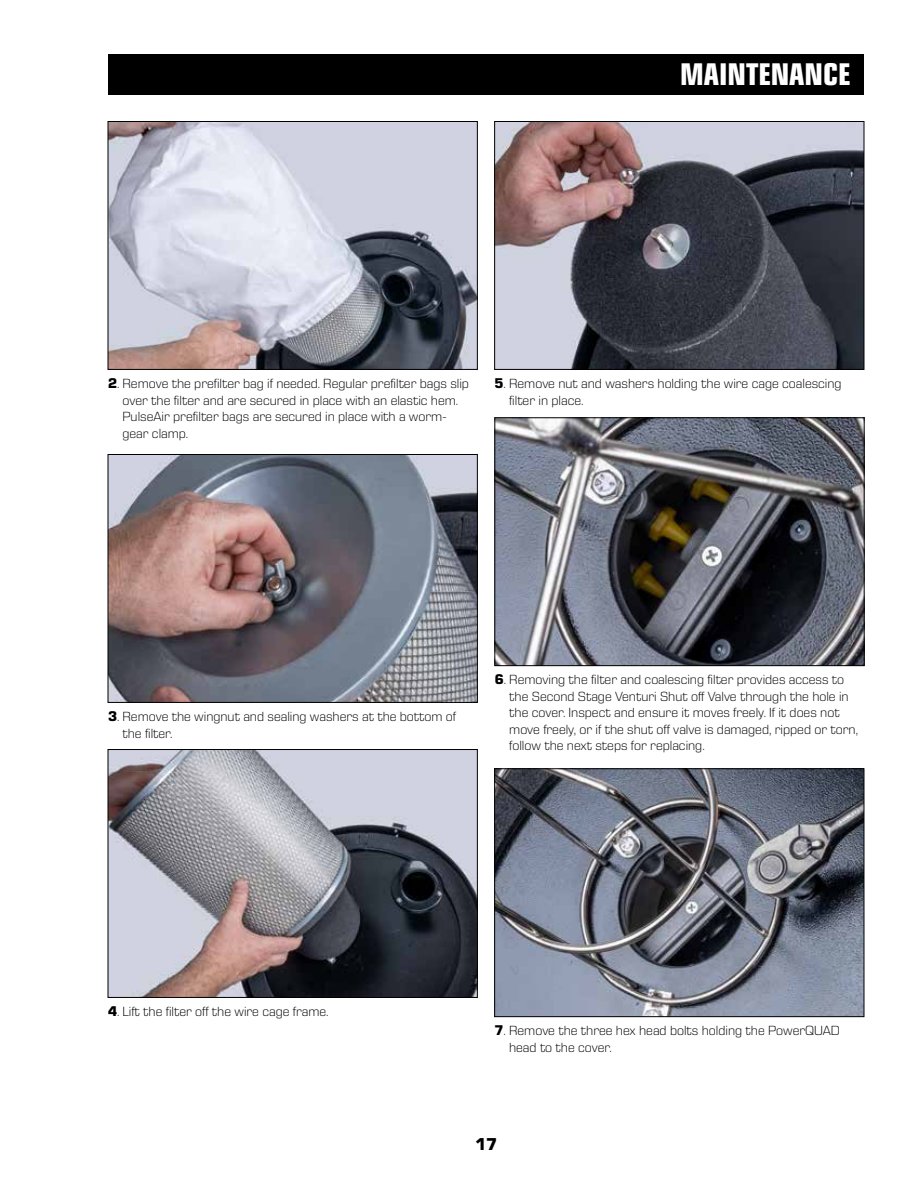
<style>
.page{position:relative;width:918px;height:1188px;background:#fff}
.page>*{position:absolute;margin:0;border:0;box-sizing:border-box;transform-origin:0 0}
.t1{font:700 condensed 30px "Eurostile LT Pro";color:#fff}
.t2{font:700 16.5px "Eurostile LT Pro";color:#000}
.t3{font:300 13.5px/16.5px "Eurostile Next Pro";color:#000}
.s1{font-family:"Eurostile LT Pro";font-weight:700}
</style>
<div class="page">
<div style="left:108px;top:54px;width:756px;height:40px;background:#000"></div>
<img style="left:110px;top:123px;width:366px;height:245px">
<div style="left:108px;top:121px;width:370px;height:249px;border:1px solid #000"></div>
<img style="left:110px;top:456px;width:366px;height:245px">
<div style="left:108px;top:454px;width:370px;height:249px;border:1px solid #000"></div>
<img style="left:110px;top:751px;width:366px;height:245px">
<div style="left:108px;top:749px;width:370px;height:249px;border:1px solid #000"></div>
<img style="left:496px;top:123px;width:366px;height:245px">
<div style="left:494px;top:121px;width:370px;height:249px;border:1px solid #000"></div>
<img style="left:496px;top:419px;width:367px;height:245px">
<div style="left:494px;top:417px;width:371px;height:249px;border:1px solid #000"></div>
<img style="left:496px;top:770px;width:366px;height:245px">
<div style="left:494px;top:768px;width:370px;height:249px;border:1px solid #000"></div>
<h1 class="t1" style="left:680px;top:56px;width:172px">MAINTENANCE</h1>
<p class="t3" style="left:122px;top:376px;width:348px;text-indent:-14px"><span class="s1">2</span>. Remove the prefilter bag if needed. Regular prefilter bags slip over the filter and are secured in place with an elastic hem.<br>PulseAir prefilter bags are secured in place with a worm&shy;gear clamp.</p>
<p class="t3" style="left:509px;top:376px;width:334px;text-indent:-14px"><span class="s1">5</span>. Remove nut and washers holding the wire cage coalescing filter in place.</p>
<p class="t3" style="left:122px;top:709px;width:335px;text-indent:-14px"><span class="s1">3</span>. Remove the wingnut and sealing washers at the bottom of the filter.</p>
<p class="t3" style="left:509px;top:672px;width:350px;text-indent:-14px"><span class="s1">6</span>. Removing the filter and coalescing filter provides access to the Second Stage Venturi Shut off Valve through the hole in the cover. Inspect and ensure it moves freely. If it does not move freely, or if the shut off valve is damaged, ripped or torn, follow the next steps for replacing.</p>
<p class="t3" style="left:108px;top:1004px;width:222px"><span class="s1">4</span>. Lift the filter off the wire cage frame.</p>
<p class="t3" style="left:509px;top:1023px;width:332px;text-indent:-14px"><span class="s1">7</span>. Remove the three hex head bolts holding the PowerQUAD head to the cover.</p>
<p class="t2" style="left:475px;top:1134px;width:24px">17</p>
</div>
